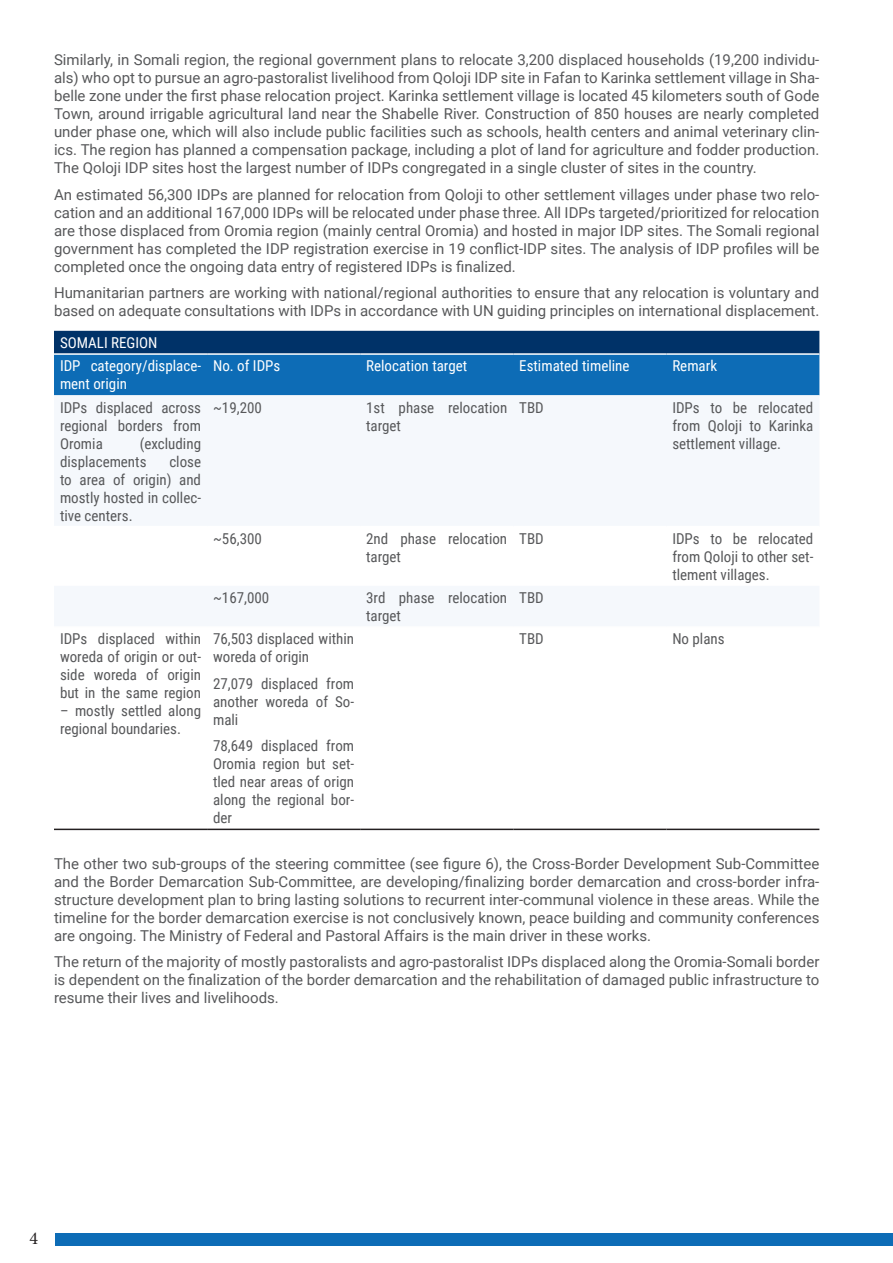
<style>
.page{position:relative;width:893px;height:1263px;background:#fff}
.page>*{position:absolute;margin:0;border:0;box-sizing:border-box;transform-origin:0 0}
.t1{font:18px "Minion Pro";color:#231f20}
.t2{font:15px/18px "Roboto";color:#57585a;text-align:justify}
.t3{font:15px/18px "Roboto Condensed";color:#57585a;text-align:justify}
.t4{font:15px/18px "Roboto Condensed";color:#fff}
</style>
<div class="page">
<div style="left:56px;top:1233px;width:837px;height:13px;background:#0d6cb6"></div>
<svg style="left:54px;top:331px;width:765px;height:64px;background:#08579a"></svg>
<svg style="left:54px;top:395px;width:765px;height:1px"></svg>
<hr style="left:54px;top:353px;width:153px;height:2px;background:#fff">
<hr style="left:207px;top:353px;width:153px;height:2px;background:#fff">
<hr style="left:360px;top:353px;width:153px;height:2px;background:#fff">
<hr style="left:513px;top:353px;width:153px;height:2px;background:#fff">
<hr style="left:666px;top:353px;width:153px;height:2px;background:#fff">
<hr style="left:54px;top:829px;width:153px;height:1px;background:#231f20">
<hr style="left:207px;top:829px;width:153px;height:1px;background:#231f20">
<hr style="left:360px;top:829px;width:153px;height:1px;background:#231f20">
<hr style="left:513px;top:829px;width:153px;height:1px;background:#231f20">
<hr style="left:666px;top:829px;width:153px;height:1px;background:#231f20">
<p class="t2" style="left:54px;top:50px;width:767px">Similarly, in Somali region, the regional government plans to relocate 3,200 displaced households (19,200 individu&shy;als) who opt to pursue an agro-pastoralist livelihood from Qoloji IDP site in Fafan to Karinka settlement village in Sha&shy;belle zone under the first phase relocation project. Karinka settlement village is located 45 kilometers south of Gode Town, around irrigable agricultural land near the Shabelle River. Construction of 850 houses are nearly completed under phase one, which will also include public facilities such as schools, health centers and animal veterinary clin&shy;ics. The region has planned a compensation package, including a plot of land for agriculture and fodder production.<br>The Qoloji IDP sites host the largest number of IDPs congregated in a single cluster of sites in the country.</p>
<p class="t2" style="left:54px;top:185px;width:767px">An estimated 56,300 IDPs are planned for relocation from Qoloji to other settlement villages under phase two relo&shy;cation and an additional 167,000 IDPs will be relocated under phase three. All IDPs targeted/prioritized for relocation are those displaced from Oromia region (mainly central Oromia) and hosted in major IDP sites. The Somali regional government has completed the IDP registration exercise in 19 conflict-IDP sites. The analysis of IDP profiles will be completed once the ongoing data entry of registered IDPs is finalized.</p>
<p class="t2" style="left:54px;top:283px;width:767px">Humanitarian partners are working with national/regional authorities to ensure that any relocation is voluntary and based on adequate consultations with IDPs in accordance with UN guiding principles on international displacement.</p>
<p class="t4" style="left:60px;top:333px;width:99px">SOMALI REGION</p>
<p class="t4" style="left:60px;top:356px;width:143px">IDP category/displace&shy;ment origin</p>
<p class="t4" style="left:213px;top:356px;width:69px">No. of IDPs</p>
<p class="t4" style="left:366px;top:356px;width:103px">Relocation target</p>
<p class="t4" style="left:519px;top:356px;width:112px">Estimated timeline</p>
<p class="t4" style="left:672px;top:356px;width:46px">Remark</p>
<p class="t3" style="left:60px;top:398px;width:143px">IDPs displaced across regional borders from Oromia</p>
<p class="t3" style="left:213px;top:398px;width:50px">~19,200</p>
<p class="t3" style="left:366px;top:398px;width:143px">1st phase relocation target</p>
<p class="t3" style="left:519px;top:398px;width:26px">TBD</p>
<p class="t3" style="left:672px;top:398px;width:143px">IDPs to be relocated from Qoloji to Karinka settlement village.</p>
<p class="t3" style="left:60px;top:434px;width:143px;text-indent:80px">(excluding displacements</p>
<p class="t3" style="left:60px;top:452px;width:143px;text-indent:109px">close to area of origin) and mostly hosted in collec&shy;tive centers.</p>
<p class="t3" style="left:60px;top:629px;width:143px">IDPs displaced within woreda of origin or out&shy;side woreda of origin but in the same region</p>
<p class="t3" style="left:60px;top:701px;width:143px">– mostly settled along regional boundaries.</p>
<p class="t3" style="left:213px;top:529px;width:50px">~56,300</p>
<p class="t3" style="left:366px;top:529px;width:143px">2nd phase relocation target</p>
<p class="t3" style="left:519px;top:529px;width:26px">TBD</p>
<p class="t3" style="left:672px;top:529px;width:143px">IDPs to be relocated from Qoloji to other set&shy;tlement villages.</p>
<p class="t3" style="left:213px;top:588px;width:58px">~167,000</p>
<p class="t3" style="left:366px;top:588px;width:143px">3rd phase relocation target</p>
<p class="t3" style="left:519px;top:588px;width:26px">TBD</p>
<p class="t3" style="left:213px;top:629px;width:143px">76,503 displaced within woreda of origin</p>
<p class="t3" style="left:213px;top:674px;width:143px">27,079 displaced from another woreda of So&shy;mali</p>
<p class="t3" style="left:213px;top:736px;width:143px">78,649 displaced from Oromia region but set&shy;tled near areas of orign along the regional bor&shy;der</p>
<p class="t3" style="left:519px;top:629px;width:26px">TBD</p>
<p class="t3" style="left:672px;top:629px;width:54px">No plans</p>
<p class="t2" style="left:54px;top:854px;width:767px">The other two sub-groups of the steering committee (see figure 6), the Cross-Border Development Sub-Committee and the Border Demarcation Sub-Committee, are developing/finalizing border demarcation and cross-border infra&shy;structure development plan to bring lasting solutions to recurrent inter-communal violence in these areas. While the timeline for the border demarcation exercise is not conclusively known, peace building and community conferences are ongoing. The Ministry of Federal and Pastoral Affairs is the main driver in these works.</p>
<p class="t2" style="left:54px;top:952px;width:767px">The return of the majority of mostly pastoralists and agro-pastoralist IDPs displaced along the Oromia-Somali border is dependent on the finalization of the border demarcation and the rehabilitation of damaged public infrastructure to resume their lives and livelihoods.</p>
<p class="t1" style="left:30px;top:1226px;width:10px">4</p>
</div>
